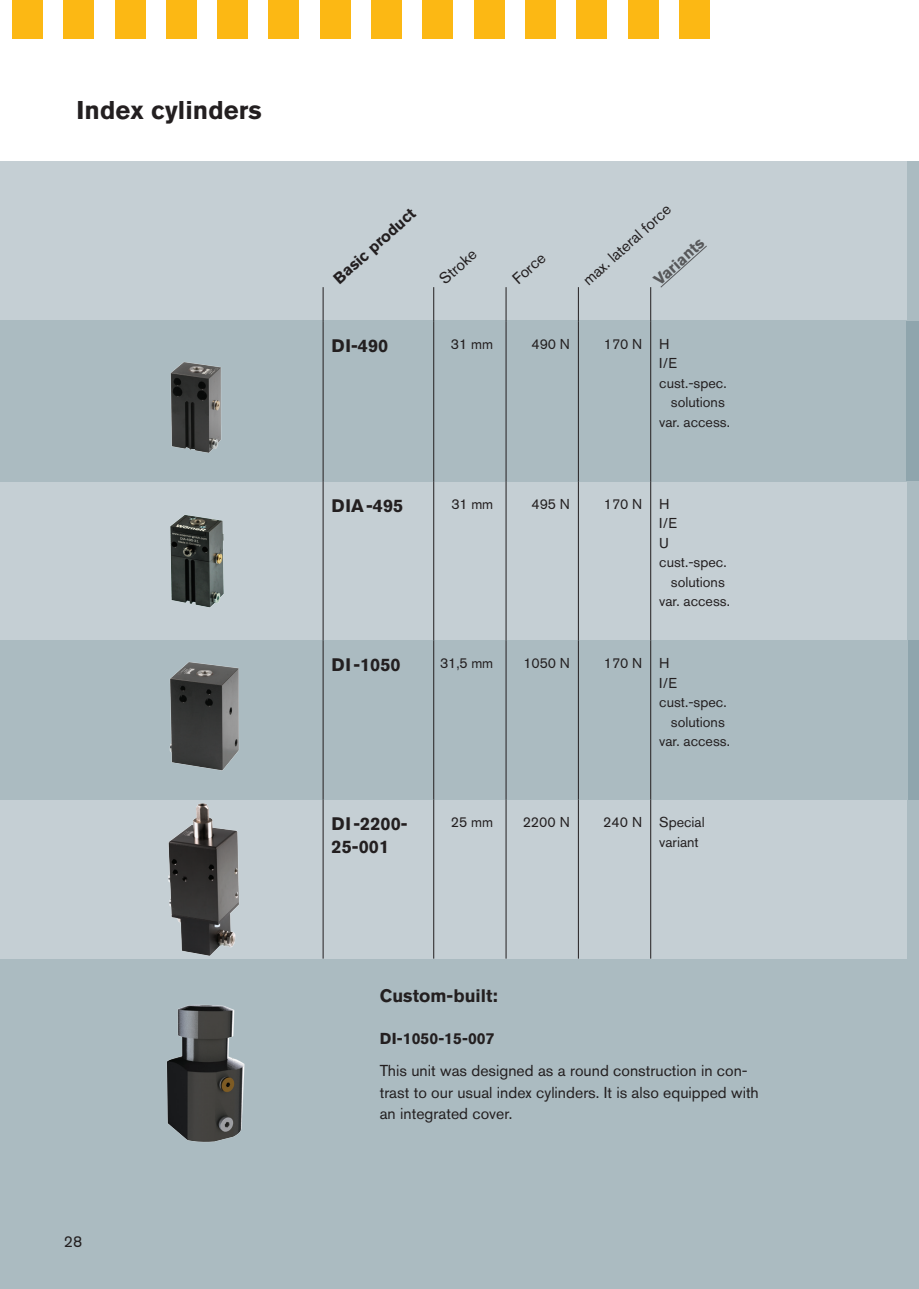
<style>
.page{position:relative;width:919px;height:1289px;background:#fff}
.page>*{position:absolute;margin:0;border:0;box-sizing:border-box;transform-origin:0 0}
.t1{font:700 25.5px "Akzidenz Grotesk BE";color:#231f20}
.t2{font:700 18px/22.5px "Akzidenz Grotesk BE";color:#231f20}
.t3{font:15.75px/21.3px "Akzidenz Grotesk BE";color:#231f20}
.t4{font:700 15.75px "Akzidenz Grotesk BE";color:#231f20}
.t5{font:700 15.75px "Akzidenz Grotesk BE";color:#57585a}
.t6{font:14.25px/19.5px "Akzidenz Grotesk BE";color:#231f20}
</style>
<div class="page">
<div style="left:906px;top:162px;width:12px;height:1126px;background:#abbbc1"></div>
<div style="left:906px;top:640px;width:12px;height:159px;background:#8fa5ad"></div>
<div style="left:0;top:162px;width:906px;height:1126px;background:#c5cfd4"></div>
<div style="left:0;top:320px;width:906px;height:161px;background:#abbbc1"></div>
<div style="left:0;top:640px;width:907px;height:159px;background:#abbbc1"></div>
<div style="left:906px;top:321px;width:12px;height:159px;background:#8fa5ad"></div>
<div style="left:0;top:959px;width:907px;height:329px;background:#abbbc1"></div>
<img style="left:169px;top:662px;width:70px;height:108px">
<img style="left:170px;top:515px;width:54px;height:93px">
<img style="left:158px;top:799px;width:92px;height:157px">
<img style="left:170px;top:362px;width:52px;height:91px">
<div style="left:64px;top:0;width:30px;height:38px;background:#fcb814"></div>
<div style="left:115px;top:0;width:30px;height:38px;background:#fcb814"></div>
<div style="left:166px;top:0;width:30px;height:38px;background:#fcb814"></div>
<div style="left:217px;top:0;width:31px;height:38px;background:#fcb814"></div>
<div style="left:269px;top:0;width:30px;height:38px;background:#fcb814"></div>
<div style="left:320px;top:0;width:30px;height:38px;background:#fcb814"></div>
<div style="left:371px;top:0;width:30px;height:38px;background:#fcb814"></div>
<div style="left:423px;top:0;width:30px;height:38px;background:#fcb814"></div>
<div style="left:474px;top:0;width:30px;height:38px;background:#fcb814"></div>
<div style="left:525px;top:0;width:30px;height:38px;background:#fcb814"></div>
<div style="left:576px;top:0;width:31px;height:38px;background:#fcb814"></div>
<div style="left:628px;top:0;width:30px;height:38px;background:#fcb814"></div>
<div style="left:679px;top:0;width:30px;height:38px;background:#fcb814"></div>
<div style="left:12px;top:0;width:30px;height:38px;background:#fcb814"></div>
<img style="left:167px;top:1005px;width:78px;height:137px">
<hr style="left:323px;top:287px;width:1px;height:34px;background:#231f20">
<hr style="left:433px;top:287px;width:1px;height:34px;background:#231f20">
<hr style="left:505px;top:287px;width:1px;height:34px;background:#231f20">
<hr style="left:578px;top:287px;width:1px;height:34px;background:#231f20">
<hr style="left:650px;top:287px;width:1px;height:34px;background:#231f20">
<hr style="left:323px;top:321px;width:1px;height:160px;background:#231f20">
<hr style="left:433px;top:321px;width:1px;height:160px;background:#231f20">
<hr style="left:505px;top:321px;width:1px;height:160px;background:#231f20">
<hr style="left:578px;top:321px;width:1px;height:160px;background:#231f20">
<hr style="left:650px;top:321px;width:1px;height:160px;background:#231f20">
<hr style="left:323px;top:481px;width:1px;height:159px;background:#231f20">
<hr style="left:433px;top:481px;width:1px;height:159px;background:#231f20">
<hr style="left:505px;top:481px;width:1px;height:159px;background:#231f20">
<hr style="left:578px;top:481px;width:1px;height:159px;background:#231f20">
<hr style="left:650px;top:481px;width:1px;height:159px;background:#231f20">
<hr style="left:323px;top:640px;width:1px;height:159px;background:#231f20">
<hr style="left:433px;top:640px;width:1px;height:159px;background:#231f20">
<hr style="left:505px;top:640px;width:1px;height:159px;background:#231f20">
<hr style="left:578px;top:640px;width:1px;height:159px;background:#231f20">
<hr style="left:650px;top:640px;width:1px;height:159px;background:#231f20">
<hr style="left:323px;top:799px;width:1px;height:159px;background:#231f20">
<hr style="left:433px;top:799px;width:1px;height:159px;background:#231f20">
<hr style="left:505px;top:799px;width:1px;height:159px;background:#231f20">
<hr style="left:578px;top:799px;width:1px;height:159px;background:#231f20">
<hr style="left:650px;top:799px;width:1px;height:159px;background:#231f20">
<svg style="left:660px;top:245px;width:47px;height:43px"></svg>
<h1 class="t1" style="left:77px;top:95px;width:187px">Index cylinders</h1>
<p class="t3" style="left:64px;top:1230px;width:20px">28</p>
<p class="t4" style="left:329px;top:274px;width:106px;rotate:-42deg">Basic product</p>
<p class="t3" style="left:434px;top:273px;width:45px;rotate:-42deg">Stroke</p>
<p class="t3" style="left:507px;top:273px;width:40px;rotate:-42deg">Force</p>
<p class="t3" style="left:577px;top:274px;width:114px;rotate:-42deg">max. lateral force</p>
<p class="t5" style="left:650px;top:275px;width:63px;rotate:-42deg">Variants</p>
<p class="t2" style="left:331px;top:334px;width:58px">DI-490</p>
<p class="t6" style="left:451px;top:334px;width:44px">31 mm</p>
<p class="t6" style="left:531px;top:334px;width:40px">490 N</p>
<p class="t6" style="left:604px;top:334px;width:67px">170 N H</p>
<p class="t6" style="left:659px;top:353px;width:19px">I/E</p>
<p class="t6" style="left:659px;top:373px;width:69px">cust.-spec.</p>
<p class="t6" style="left:670px;top:392px;width:56px">solutions</p>
<p class="t6" style="left:659px;top:412px;width:72px">var. access.</p>
<p class="t2" style="left:331px;top:494px;width:73px">DIA-495</p>
<p class="t6" style="left:451px;top:494px;width:43px">31 mm</p>
<p class="t6" style="left:531px;top:494px;width:40px">495 N</p>
<p class="t6" style="left:604px;top:494px;width:67px">170 N H</p>
<p class="t6" style="left:659px;top:513px;width:19px">I/E</p>
<p class="t6" style="left:659px;top:533px;width:11px">U</p>
<p class="t6" style="left:659px;top:552px;width:69px">cust.-spec.</p>
<p class="t6" style="left:670px;top:572px;width:56px">solutions</p>
<p class="t6" style="left:659px;top:591px;width:72px">var. access.</p>
<p class="t2" style="left:331px;top:653px;width:70px">DI-1050</p>
<p class="t6" style="left:440px;top:653px;width:55px">31,5 mm</p>
<p class="t6" style="left:523px;top:653px;width:48px">1050 N</p>
<p class="t6" style="left:604px;top:653px;width:67px">170 N H</p>
<p class="t6" style="left:659px;top:672px;width:19px">I/E</p>
<p class="t6" style="left:659px;top:692px;width:69px">cust.-spec.</p>
<p class="t6" style="left:670px;top:711px;width:56px">solutions</p>
<p class="t6" style="left:659px;top:731px;width:72px">var. access.</p>
<p class="t2" style="left:331px;top:812px;width:78px">DI-2200-<br>25-001</p>
<p class="t6" style="left:451px;top:812px;width:44px">25 mm</p>
<p class="t6" style="left:522px;top:812px;width:49px">2200 N</p>
<p class="t6" style="left:659px;top:812px;width:47px;text-indent:-56px">240 N Special variant</p>
<p class="t2" style="left:379px;top:984px;width:120px">Custom-built:</p>
<p class="t4" style="left:379px;top:1029px;width:116px">DI-1050-15-007</p>
<p class="t3" style="left:379px;top:1060px;width:380px">This unit was designed as a round construction in con&shy;trast to our usual index cylinders. It is also equipped with an integrated cover.</p>
</div>
